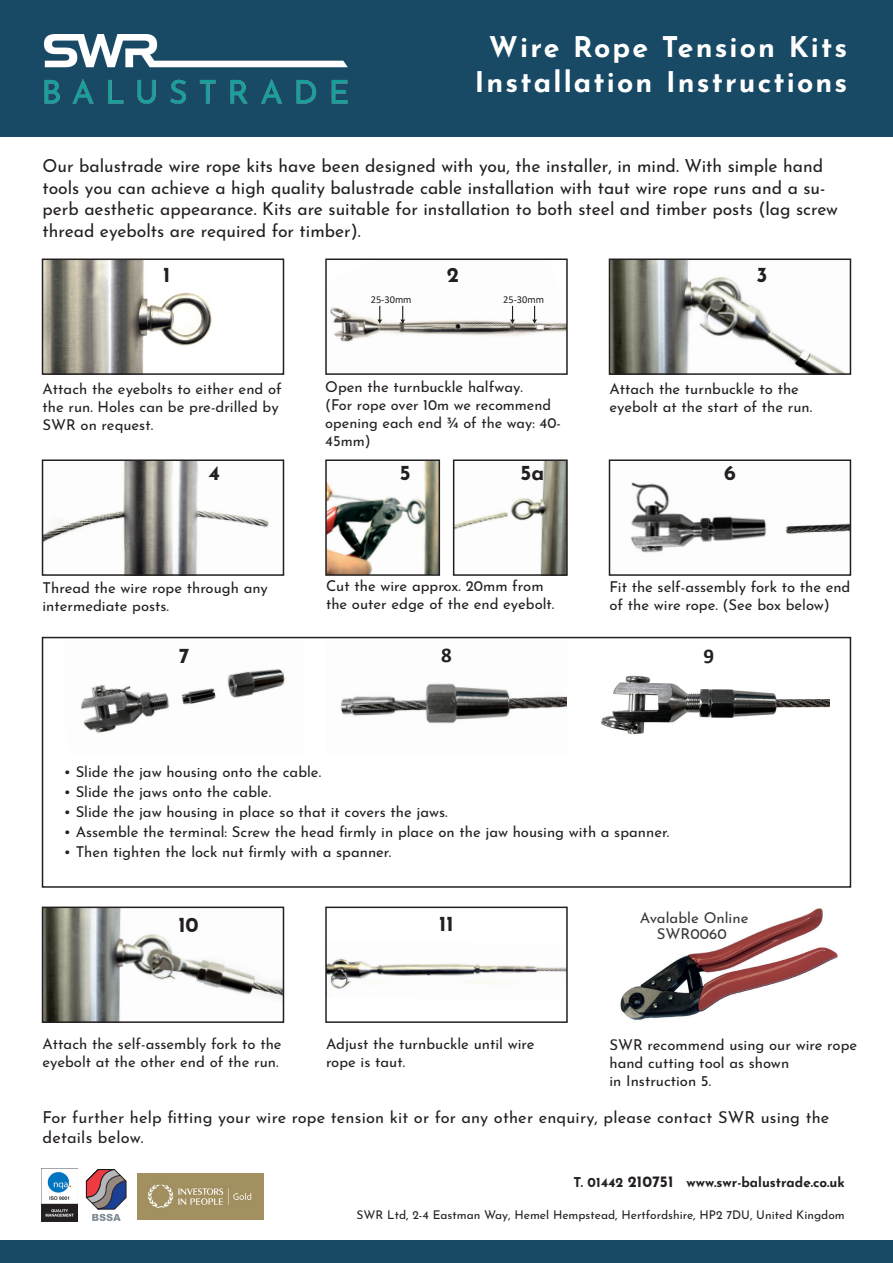
<style>
.page{position:relative;width:893px;height:1263px;background:#fff}
.page>*{position:absolute;margin:0;border:0;box-sizing:border-box;transform-origin:0 0}
.t1{font:700 28.5px "Josefin Sans";letter-spacing:.075em;color:#fff}
.t2{font:700 21px "Josefin Sans";color:#231f20}
.t3{font:700 21px "Calibri";color:#231f20}
.t4{font:18px/21.6px "Josefin Sans";color:#231f20}
.t5{font:16.5px/19.8px "Josefin Sans";letter-spacing:.01em;color:#231f20}
.t6{font:15px/18px "Josefin Sans";color:#231f20}
.Ref_No{font:15px "Josefin Sans";color:#383839}
.t7{font:700 13.5px "Josefin Sans";color:#231f20}
.t8{font:12px "Josefin Sans";color:#231f20}
.t9{font:10.5px "Calibri";color:#231f20}
.s1{font-size:15.6px}
</style>
<div class="page">
<div style="left:0;top:0;width:893px;height:136px;background:#184a65"></div>
<img style="left:330px;top:305px;width:235px;height:37px">
<div style="left:325px;top:258px;width:243px;height:117px;border:2px solid #231f20"></div>
<img style="left:328px;top:462px;width:109px;height:111px">
<div style="left:325px;top:459px;width:115px;height:117px;border:2px solid #231f20"></div>
<img style="left:456px;top:462px;width:109px;height:111px">
<div style="left:453px;top:459px;width:115px;height:117px;border:2px solid #231f20"></div>
<img style="left:612px;top:261px;width:231px;height:111px">
<div style="left:609px;top:258px;width:242px;height:117px;border:2px solid #231f20"></div>
<img style="left:630px;top:482px;width:218px;height:71px">
<div style="left:609px;top:459px;width:242px;height:117px;border:2px solid #231f20"></div>
<img style="left:45px;top:261px;width:167px;height:111px">
<div style="left:42px;top:258px;width:242px;height:117px;border:2px solid #231f20"></div>
<img style="left:45px;top:462px;width:224px;height:111px">
<div style="left:42px;top:459px;width:242px;height:117px;border:2px solid #231f20"></div>
<div style="left:42px;top:637px;width:809px;height:251px;border:2px solid #231f20"></div>
<img style="left:80px;top:669px;width:205px;height:64px">
<img style="left:340px;top:683px;width:227px;height:41px">
<img style="left:601px;top:675px;width:228px;height:60px">
<img style="left:328px;top:958px;width:237px;height:31px">
<div style="left:325px;top:906px;width:243px;height:117px;border:2px solid #231f20"></div>
<img style="left:620px;top:908px;width:218px;height:112px">
<img style="left:45px;top:909px;width:236px;height:111px">
<div style="left:42px;top:906px;width:242px;height:117px;border:2px solid #231f20"></div>
<svg style="left:400px;top:306px;width:5px;height:18px"></svg>
<svg style="left:377px;top:306px;width:5px;height:18px"></svg>
<svg style="left:510px;top:306px;width:5px;height:18px"></svg>
<svg style="left:532px;top:306px;width:5px;height:18px"></svg>
<div style="left:0;top:1241px;width:893px;height:22px;background:#184a65"></div>
<img style="left:45px;top:34px;width:302px;height:70px">
<svg style="left:86px;top:1169px;width:41px;height:52px"></svg>
<img style="left:41px;top:1168px;width:36px;height:54px">
<img style="left:137px;top:1173px;width:126px;height:46px">
<p class="t1" style="left:489px;top:22px;width:360px">Wire Rope Tension Kits</p>
<p class="t1" style="left:475px;top:56px;width:374px">Installation Instructions</p>
<p class="t4" style="left:43px;top:153px;width:797px">Our balustrade wire rope kits have been designed with you, the installer, in mind. With simple hand tools you can achieve a high quality balustrade cable installation with taut wire rope runs and a su&shy;perb aesthetic appearance. Kits are suitable for installation to both steel and timber posts (lag screw thread eyebolts are required for timber).</p>
<p class="t2" style="left:163px;top:256px;width:9px">1</p>
<p class="t2" style="left:447px;top:256px;width:14px">2</p>
<p class="t2" style="left:756px;top:256px;width:13px">3</p>
<p class="t9" style="left:371px;top:292px;width:42px">25-30mm</p>
<p class="t9" style="left:503px;top:292px;width:42px">25-30mm</p>
<p class="t6" style="left:43px;top:378px;width:241px">Attach the eyebolts to either end of the run. Holes can be pre-drilled by<br>SWR on request.</p>
<p class="t6" style="left:325px;top:376px;width:237px">Open the turnbuckle halfway.<br>(For rope over 10m we recommend opening each end ¾ of the way: 40-<br>45mm)</p>
<p class="t6" style="left:609px;top:378px;width:204px">Attach the turnbuckle to the eyebolt at the start of the run.</p>
<p class="t2" style="left:208px;top:454px;width:13px">4</p>
<p class="t2" style="left:400px;top:454px;width:12px">5</p>
<p class="t2" style="left:520px;top:454px;width:25px">5a</p>
<p class="t2" style="left:724px;top:454px;width:13px">6</p>
<p class="t6" style="left:43px;top:577px;width:227px">Thread the wire rope through any intermediate posts.</p>
<p class="t6" style="left:326px;top:574px;width:230px">Cut the wire approx. 20mm from the outer edge of the end eyebolt.</p>
<p class="t6" style="left:609px;top:575px;width:242px">Fit the self-assembly fork to the end of the wire rope. (See box below)</p>
<p class="t2" style="left:179px;top:637px;width:12px">7</p>
<p class="t3" style="left:441px;top:640px;width:12px">8</p>
<p class="t3" style="left:703px;top:642px;width:12px">9</p>
<p class="t6" style="left:64px;top:760px;width:259px">• Slide the jaw housing onto the cable.</p>
<p class="t6" style="left:64px;top:781px;width:209px">• Slide the jaws onto the cable.</p>
<p class="t6" style="left:64px;top:801px;width:385px">• Slide the jaw housing in place so that it covers the jaws.</p>
<p class="t6" style="left:64px;top:821px;width:607px">• Assemble the terminal: Screw the head firmly in place on the jaw housing with a spanner.</p>
<p class="t6" style="left:64px;top:841px;width:329px">• Then tighten the lock nut firmly with a spanner.</p>
<p class="t2" style="left:178px;top:905px;width:22px">10</p>
<p class="t2" style="left:439px;top:904px;width:16px">11</p>
<p class="Ref_No" style="left:640px;top:905px;width:110px">Avalable Online</p>
<p class="Ref_No" style="left:657px;top:921px;width:72px">SWR0060</p>
<p class="t6" style="left:43px;top:1033px;width:241px">Attach the self-assembly fork to the eyebolt at the other end of the run.</p>
<p class="t6" style="left:326px;top:1033px;width:210px">Adjust the turnbuckle until wire rope is taut.</p>
<p class="t6" style="left:609px;top:1034px;width:249px">SWR recommend using our wire rope hand cutting tool as shown<br>in Instruction 5.</p>
<p class="t5" style="left:43px;top:1105px;width:788px">For further help fitting your wire rope tension kit or for any other enquiry, please contact SWR using the details below.</p>
<p class="t7" style="left:574px;top:1170px;width:273px">T. 01442 <span class="s1">210751</span> www.swr-balustrade.co.uk</p>
<p class="t8" style="left:356px;top:1204px;width:490px">SWR Ltd, 2-4 Eastman Way, Hemel Hempstead, Hertfordshire, HP2 7DU, United Kingdom</p>
</div>
